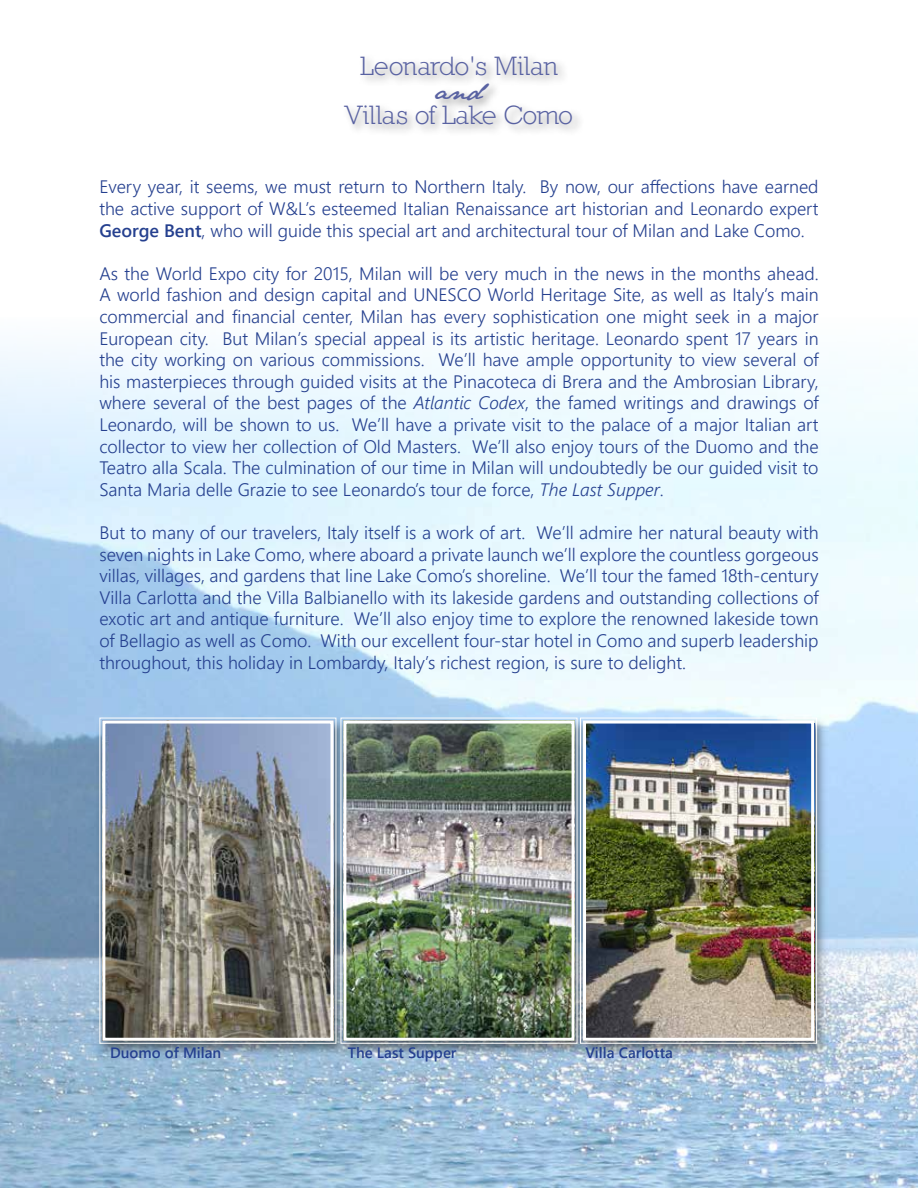
<style>
.page{position:relative;width:918px;height:1188px;background:#fff}
.page>*{position:absolute;margin:0;border:0;box-sizing:border-box;transform-origin:0 0}
.t1{font:27px "Nilland";letter-spacing:-.025em;color:#5962a2}
.t2{font:27px "Nilland";color:#5962a2}
.t3{font:27px "Jane Austen";color:#5962a2}
.t4{font:18px/21.6px "Webly Sleek UI Semilight";color:#25408f;text-align:justify}
.t5{font:15px "Webly Sleek UI Semibold";color:#25408f}
.s1{font-family:"Webly Sleek UI Semibold"}
.s2{font-style:italic}
</style>
<div class="page">
<img style="left:0;top:346px;width:918px;height:842px">
<div style="left:341px;top:53px;width:244px;height:84px;background:#000;opacity:.41"></div>
<div style="left:95px;top:715px;width:253px;height:343px;background:#000;opacity:.5"></div>
<img style="left:99px;top:717px;width:237px;height:327px">
<div style="left:102px;top:721px;width:231px;height:320px;border:3px solid #fff"></div>
<div style="left:336px;top:715px;width:253px;height:343px;background:#000;opacity:.5"></div>
<img style="left:340px;top:717px;width:236px;height:327px">
<div style="left:343px;top:721px;width:232px;height:320px;border:3px solid #fff"></div>
<div style="left:576px;top:715px;width:253px;height:343px;background:#000;opacity:.5"></div>
<img style="left:580px;top:717px;width:238px;height:327px">
<div style="left:583px;top:721px;width:231px;height:320px;border:3px solid #fff"></div>
<h1 class="t2" style="left:360px;top:50px;width:199px">Leonardo's Milan</h1>
<h1 class="t3" style="left:435px;top:73px;width:49px">and</h1>
<h1 class="t1" style="left:345px;top:99px;width:230px">Villas of Lake Como</h1>
<p class="t4" style="left:99px;top:176px;width:721px">Every year, it seems, we must return to Northern Italy. By now, our affections have earned the active support of W&amp;L’s esteemed Italian Renaissance art historian and Leonardo expert <span class="s1">George Bent</span>, who will guide this special art and architectural tour of Milan and Lake Como.</p>
<p class="t4" style="left:99px;top:262px;width:721px">As the World Expo city for 2015, Milan will be very much in the news in the months ahead.<br>A world fashion and design capital and UNESCO World Heritage Site, as well as Italy’s main commercial and financial center, Milan has every sophistication one might seek in a major European city. But Milan’s special appeal is its artistic heritage. Leonardo spent 17 years in the city working on various commissions. We’ll have ample opportunity to view several of his masterpieces through guided visits at the Pinacoteca di Brera and the Ambrosian Library, where several of the best pages of the <span class="s2">Atlantic Codex</span>, the famed writings and drawings of Leonardo, will be shown to us. We’ll have a private visit to the palace of a major Italian art collector to view her collection of Old Masters. We’ll also enjoy tours of the Duomo and the Teatro alla Scala. The culmination of our time in Milan will undoubtedly be our guided visit to Santa Maria delle Grazie to see Leonardo’s tour de force, <span class="s2">The Last Supper</span>.</p>
<p class="t4" style="left:99px;top:521px;width:721px">But to many of our travelers, Italy itself is a work of art. We’ll admire her natural beauty with seven nights in Lake Como, where aboard a private launch we’ll explore the countless gorgeous villas, villages, and gardens that line Lake Como’s shoreline. We’ll tour the famed 18th-century Villa Carlotta and the Villa Balbianello with its lakeside gardens and outstanding collections of exotic art and antique furniture. We’ll also enjoy time to explore the renowned lakeside town of Bellagio as well as Como. With our excellent four-star hotel in Como and superb leadership throughout, this holiday in Lombardy, Italy’s richest region, is sure to delight.</p>
<p class="t5" style="left:110px;top:1041px;width:113px">Duomo of Milan</p>
<p class="t5" style="left:348px;top:1041px;width:110px">The Last Supper</p>
<p class="t5" style="left:585px;top:1041px;width:89px">Villa Carlotta</p>
</div>
